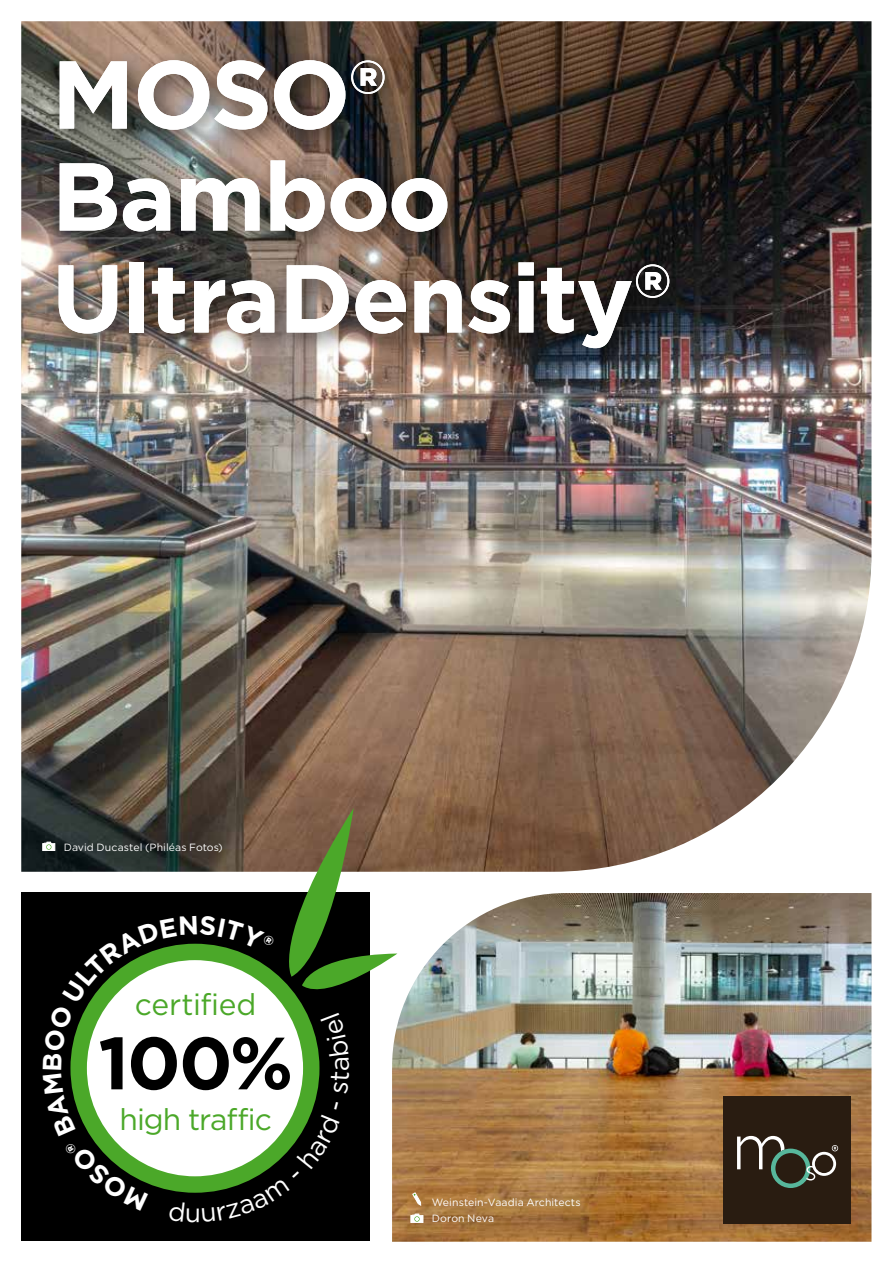
<style>
.page{position:relative;width:893px;height:1263px;background:#fff}
.page>*{position:absolute;margin:0;border:0;box-sizing:border-box;transform-origin:0 0}
.t1{font:700 96px/102px "Gotham";letter-spacing:-.02em;color:#fff}
.t2{font:700 73.8px "Gotham";color:#000}
.t3{font:30px "Gotham";letter-spacing:-.02em;color:#4ba829}
.t4{font:10.5px/16.8px "Gotham";letter-spacing:.01em;color:#fff}
</style>
<div class="page">
<img style="left:392px;top:893px;width:479px;height:349px">
<img style="left:21px;top:21px;width:850px;height:851px">
<div style="left:723px;top:1096px;width:127px;height:127px;background:#291c11"></div>
<svg style="left:737px;top:1136px;width:101px;height:52px"></svg>
<div style="left:46px;top:48px;width:647px;height:325px;background:#000;opacity:.5"></div>
<div style="left:30px;top:830px;width:49px;height:45px;background:#000;opacity:.4"></div>
<div style="left:402px;top:1182px;width:201px;height:48px;background:#000;opacity:.4"></div>
<div style="left:422px;top:1187px;width:181px;height:43px;background:#000;opacity:.4"></div>
<div style="left:402px;top:1182px;width:42px;height:45px;background:#000;opacity:.4"></div>
<svg style="left:412px;top:1192px;width:9px;height:10px"></svg>
<div style="left:422px;top:1204px;width:94px;height:42px;background:#000;opacity:.4"></div>
<div style="left:399px;top:1202px;width:48px;height:45px;background:#000;opacity:.4"></div>
<svg style="left:410px;top:1214px;width:13px;height:9px"></svg>
<div style="left:21px;top:892px;width:349px;height:348px;background:#000"></div>
<svg style="left:42px;top:808px;width:355px;height:414px"></svg>
<h1 class="t1" style="left:52px;top:43px;width:620px">MOSO®<br>Bamboo<br>UltraDensity®</h1>
<p class="t4" style="left:64px;top:838px;width:161px">David Ducastel (Philéas Fotos)</p>
<h3 class="t3" style="left:135px;top:986px;width:123px">certified</h3>
<h2 class="t2" style="left:98px;top:1014px;width:197px">100%</h2>
<h3 class="t3" style="left:119px;top:1100px;width:154px">high traffic</h3>
<p class="t4" style="left:432px;top:1193px;width:150px">Weinstein-Vaadia Architects<br>Doron Neva</p>
</div>
